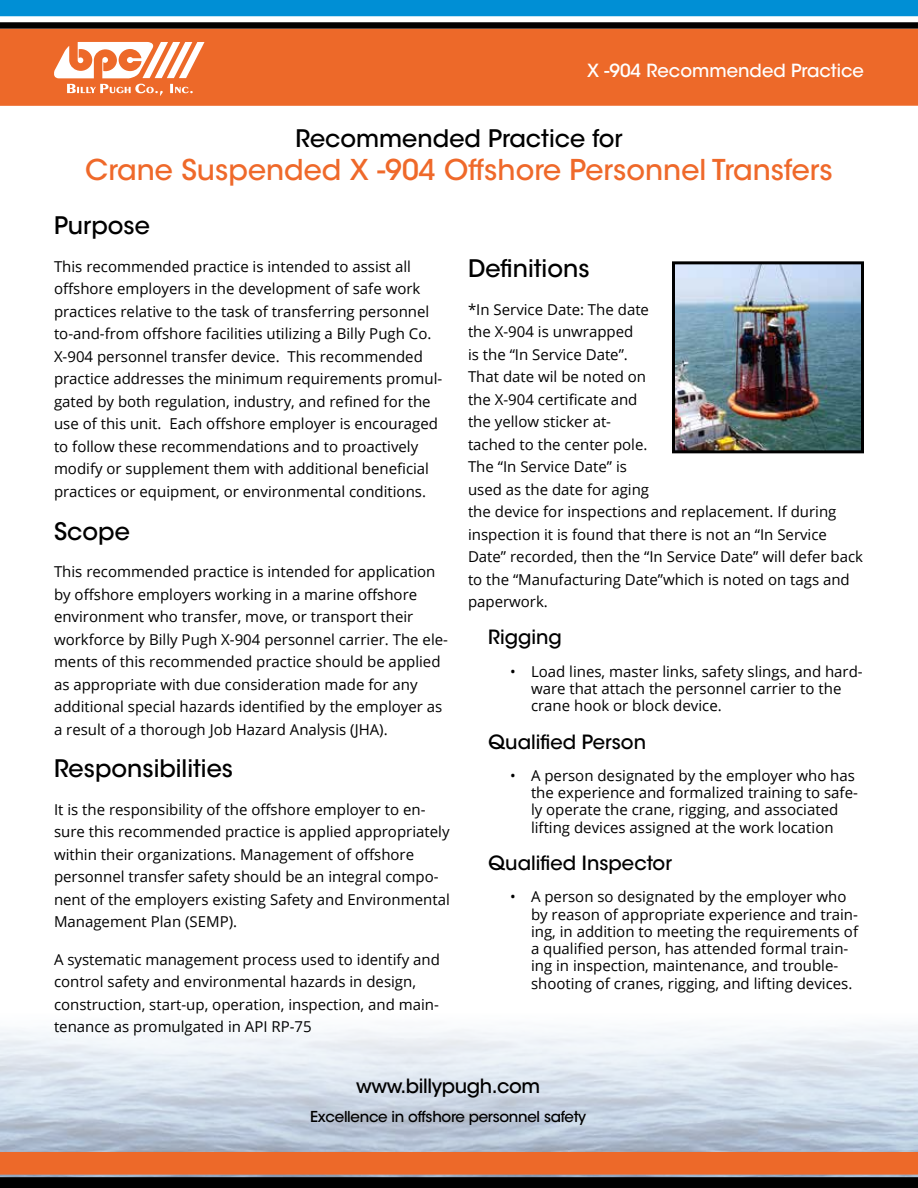
<style>
.page{position:relative;width:918px;height:1188px;background:#fff}
.page>*{position:absolute;margin:0;border:0;box-sizing:border-box;transform-origin:0 0}
.t1{font:500 28.5px "ITC Avant Garde Std";color:#ef692a}
.t2{font:500 24px "ITC Avant Garde Std";color:#000}
.t3{font:500 19.5px "ITC Avant Garde Std";color:#000}
.t4{font:500 19.5px "ITC Avant Garde Std";letter-spacing:-.02em;color:#000}
.t5{font:500 18px "ITC Avant Garde Std";color:#fff}
.t6{font:15px/22.5px "Open Sans";color:#000}
.t7{font:500 15px "ITC Avant Garde Std";letter-spacing:-.02em;color:#000}
</style>
<div class="page">
<div style="left:0;top:29px;width:918px;height:77px;background:#ed6929"></div>
<div style="left:0;top:1177px;width:918px;height:11px;background:#000"></div>
<div style="left:0;top:22px;width:918px;height:7px;background:#000"></div>
<div style="left:0;top:0;width:918px;height:16px;background:#008fd5"></div>
<svg style="left:54px;top:42px;width:151px;height:36px"></svg>
<svg style="left:67px;top:84px;width:126px;height:12px"></svg>
<div style="left:0;top:1152px;width:918px;height:23px;background:#ed6929"></div>
<img style="left:676px;top:265px;width:184px;height:184px">
<div style="left:672px;top:261px;width:192px;height:192px;border:3px solid #000"></div>
<p class="t5" style="left:587px;top:60px;width:278px">X -904 Recommended Practice</p>
<h2 class="t2" style="left:295px;top:124px;width:329px">Recommended Practice for</h2>
<h1 class="t1" style="left:85px;top:152px;width:749px">Crane Suspended X -904 Offshore Personnel Transfers</h1>
<h2 class="t2" style="left:54px;top:211px;width:98px">Purpose</h2>
<p class="t6" style="left:54px;top:255px;width:390px">This recommended practice is intended to assist all offshore employers in the development of safe work practices relative to the task of transferring personnel to-and-from offshore facilities utilizing a Billy Pugh Co.<br>X-904 personnel transfer device. This recommended practice addresses the minimum requirements promul&shy;gated by both regulation, industry, and refined for the use of this unit. Each offshore employer is encouraged to follow these recommendations and to proactively modify or supplement them with additional beneficial practices or equipment, or environmental conditions.</p>
<h2 class="t2" style="left:54px;top:516px;width:77px">Scope</h2>
<p class="t6" style="left:54px;top:560px;width:396px">This recommended practice is intended for application by offshore employers working in a marine offshore environment who transfer, move, or transport their workforce by Billy Pugh X-904 personnel carrier. The ele&shy;ments of this recommended practice should be applied as appropriate with due consideration made for any additional special hazards identified by the employer as a result of a thorough Job Hazard Analysis (JHA).</p>
<h2 class="t2" style="left:54px;top:754px;width:181px">Responsibilities</h2>
<p class="t6" style="left:54px;top:798px;width:397px">It is the responsibility of the offshore employer to en&shy;sure this recommended practice is applied appropriately within their organizations. Management of offshore personnel transfer safety should be an integral compo&shy;nent of the employers existing Safety and Environmental Management Plan (SEMP).</p>
<p class="t6" style="left:54px;top:948px;width:387px">A systematic management process used to identify and control safety and environmental hazards in design, construction, start-up, operation, inspection, and main&shy;tenance as promulgated in API RP-75</p>
<h2 class="t2" style="left:468px;top:253px;width:123px">Definitions</h2>
<p class="t6" style="left:468px;top:297px;width:397px">*In Service Date: The date<br>the X-904 is unwrapped<br>is the “In Service Date”.<br>That date wil be noted on<br>the X-904 certificate and<br>the yellow sticker at-<br>tached to the center pole.<br>The “In Service Date” is<br>used as the date for aging<br>the device for inspections and replacement. If during inspection it is found that there is not an “In Service<br>Date” recorded, then the “In Service Date” will defer back to the “Manufacturing Date”which is noted on tags and paperwork.</p>
<h3 class="t3" style="left:488px;top:625px;width:75px">Rigging</h3>
<p class="t6" style="left:531px;top:662px;width:333px;line-height:17.2px;text-indent:-21px">• Load lines, master links, safety slings, and hard&shy;ware that attach the personnel carrier to the crane hook or block device.</p>
<h3 class="t3" style="left:488px;top:729px;width:159px">Qualified Person</h3>
<p class="t6" style="left:531px;top:766px;width:328px;line-height:17.2px;text-indent:-21px">• A person designated by the employer who has the experience and formalized training to safe&shy;ly operate the crane, rigging, and associated lifting devices assigned at the work location</p>
<h3 class="t3" style="left:488px;top:851px;width:185px">Qualified Inspector</h3>
<p class="t6" style="left:531px;top:888px;width:329px;line-height:17.2px;text-indent:-21px">• A person so designated by the employer who by reason of appropriate experience and train&shy;ing, in addition to meeting the requirements of a qualified person, has attended formal train&shy;ing in inspection, maintenance, and trouble&shy;shooting of cranes, rigging, and lifting devices.</p>
<h3 class="t4" style="left:356px;top:1074px;width:186px">www.billypugh.com</h3>
<p class="t7" style="left:310px;top:1108px;width:278px">Excellence in offshore personnel safety</p>
</div>
